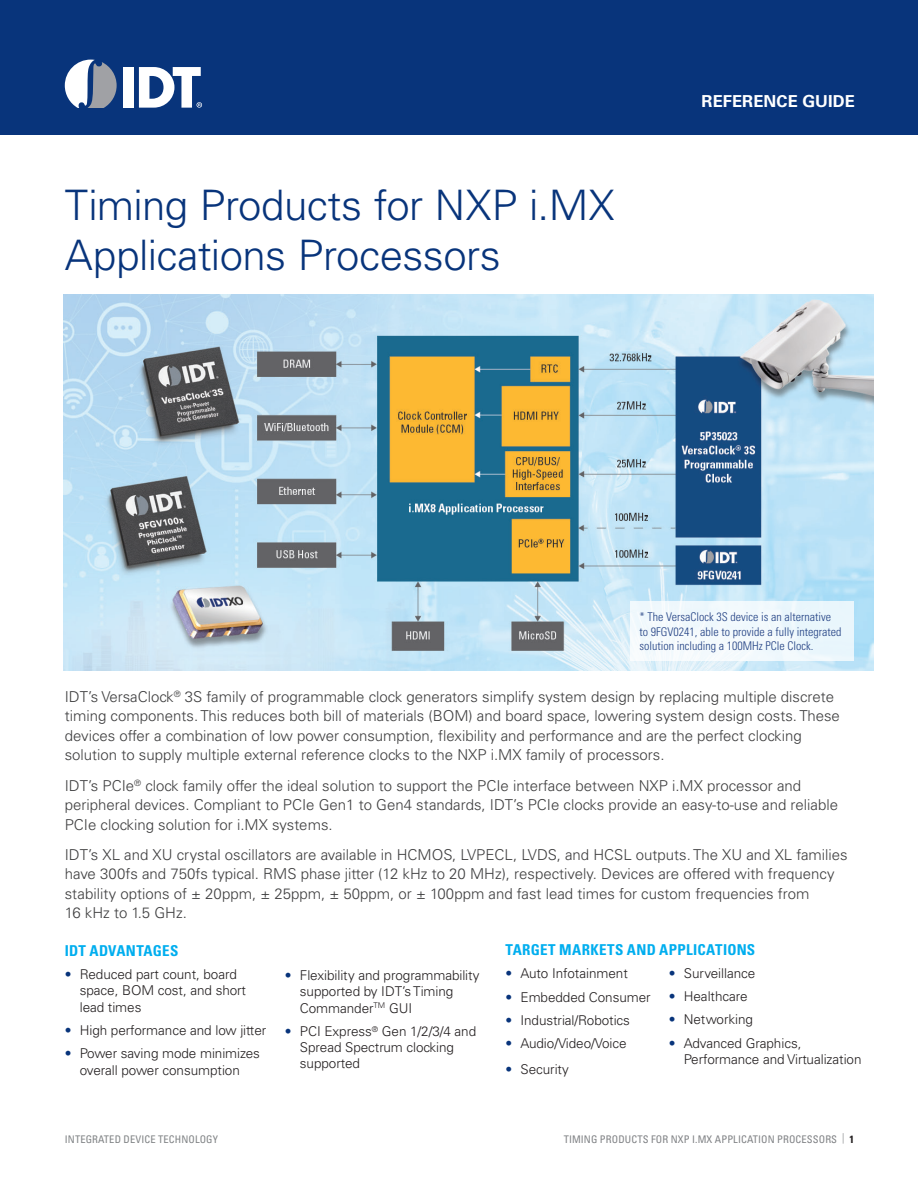
<style>
.page{position:relative;width:918px;height:1188px;background:#fff}
.page>*{position:absolute;margin:0;border:0;box-sizing:border-box;transform-origin:0 0}
.t1{font:300 42px/50.4px "Univers";letter-spacing:-.01em;color:#08347b}
.t2{font:700 16.5px "Univers";letter-spacing:.01em;color:#fff}
.t3{font:300 15px/19.5px "Univers";color:#3e3e3f}
.t4{font:700 condensed 15px "Univers";letter-spacing:.02em;color:#00aeef}
.t5{font:300 13.5px/16.5px "Univers";letter-spacing:-.005em;color:#231f20}
.t6{font:300 condensed 12px/14.4px "Univers";color:#214083}
.t7{font:condensed 10.5px "Univers";letter-spacing:.01em;color:#808285}
.t8{font:condensed 10.5px "Univers";letter-spacing:.01em;color:#808385}
.t9{font:700 condensed 10.5px "Univers";color:#231f20}
.s1{color:#08347b}
.s2{font-weight:300}
</style>
<div class="page">
<img style="left:64px;top:294px;width:810px;height:377px">
<div style="left:0;top:0;width:918px;height:135px;background:#08347b"></div>
<div style="left:123px;top:67px;width:11px;height:41px;background:#fff"></div>
<svg style="left:65px;top:60px;width:52px;height:48px"></svg>
<svg style="left:139px;top:67px;width:63px;height:41px"></svg>
<div style="left:631px;top:601px;width:223px;height:60px;background:#f1f9fd"></div>
<h1 class="t1" style="left:65px;top:180px;width:551px">Timing Products for NXP i.MX<br>Applications Processors</h1>
<p class="t2" style="left:702px;top:91px;width:155px">REFERENCE GUIDE</p>
<p class="t6" style="left:640px;top:610px;width:203px">* The VersaClock 3S device is an alternative to 9FGV0241, able to provide a fully integrated solution including a 100MHz PCIe Clock.</p>
<p class="t3" style="left:65px;top:687px;width:777px">IDT’s VersaClock<sup>®</sup> 3S family of programmable clock generators simplify system design by replacing multiple discrete timing components. This reduces both bill of materials (BOM) and board space, lowering system design costs. These devices offer a combination of low power consumption, flexibility and performance and are the perfect clocking solution to supply multiple external reference clocks to the NXP i.MX family of processors.</p>
<p class="t3" style="left:65px;top:776px;width:775px">IDT’s PCIe<sup>®</sup> clock family offer the ideal solution to support the PCIe interface between NXP i.MX processor and peripheral devices. Compliant to PCIe Gen1 to Gen4 standards, IDT’s PCIe clocks provide an easy-to-use and reliable<br>PCIe clocking solution for i.MX systems.</p>
<p class="t3" style="left:65px;top:845px;width:784px">IDT’s XL and XU crystal oscillators are available in HCMOS, LVPECL, LVDS, and HCSL outputs. The XU and XL families have 300fs and 750fs typical. RMS phase jitter (12 kHz to 20 MHz), respectively. Devices are offered with frequency stability options of ± 20ppm, ± 25ppm, ± 50ppm, or ± 100ppm and fast lead times for custom frequencies from<br>16 kHz to 1.5 GHz.</p>
<p class="t4" style="left:65px;top:941px;width:115px">IDT ADVANTAGES</p>
<p class="t5" style="left:80px;top:966px;width:168px;text-indent:-15px"><span class="s1">•</span> Reduced part count, board space, BOM cost, and short lead times</p>
<p class="t5" style="left:65px;top:1022px;width:203px"><span class="s1">•</span> High performance and low jitter</p>
<p class="t5" style="left:65px;top:1045px;width:197px;text-align:center"><span class="s1">•</span> Power saving mode minimizes overall power consumption</p>
<p class="t5" style="left:300px;top:967px;width:181px;text-indent:-15px"><span class="s1">•</span> Flexibility and programmability supported by IDT’s Timing<br>Commander<sup>TM</sup> GUI</p>
<p class="t5" style="left:300px;top:1023px;width:178px;text-indent:-15px"><span class="s1">•</span> PCI Express<sup>®</sup> Gen 1/2/3/4 and<br>Spread Spectrum clocking supported</p>
<p class="t4" style="left:506px;top:940px;width:251px">TARGET MARKETS AND APPLICATIONS</p>
<p class="t5" style="left:506px;top:965px;width:124px"><span class="s1">•</span> Auto Infotainment</p>
<p class="t5" style="left:506px;top:988px;width:147px"><span class="s1">•</span> Embedded Consumer</p>
<p class="t5" style="left:506px;top:1012px;width:126px"><span class="s1">•</span> Industrial/Robotics</p>
<p class="t5" style="left:506px;top:1035px;width:123px"><span class="s1">•</span> Audio/Video/Voice</p>
<p class="t5" style="left:506px;top:1061px;width:65px"><span class="s1">•</span> Security</p>
<p class="t5" style="left:669px;top:965px;width:88px"><span class="s1">•</span> Surveillance</p>
<p class="t5" style="left:669px;top:988px;width:80px"><span class="s1">•</span> Healthcare</p>
<p class="t5" style="left:669px;top:1011px;width:86px"><span class="s1">•</span> Networking</p>
<p class="t5" style="left:684px;top:1035px;width:179px;text-indent:-15px"><span class="s1">•</span> Advanced Graphics,<br>Performance and Virtualization</p>
<p class="t7" style="left:564px;top:1132px;width:282px">TIMING PRODUCTS FOR NXP I.MX APPLICATION PROCESSORS <span class="s2">|</span></p>
<p class="t8" style="left:65px;top:1132px;width:155px">INTEGRATED DEVICE TECHNOLOGY</p>
<p class="t9" style="left:849px;top:1133px;width:6px">1</p>
</div>
